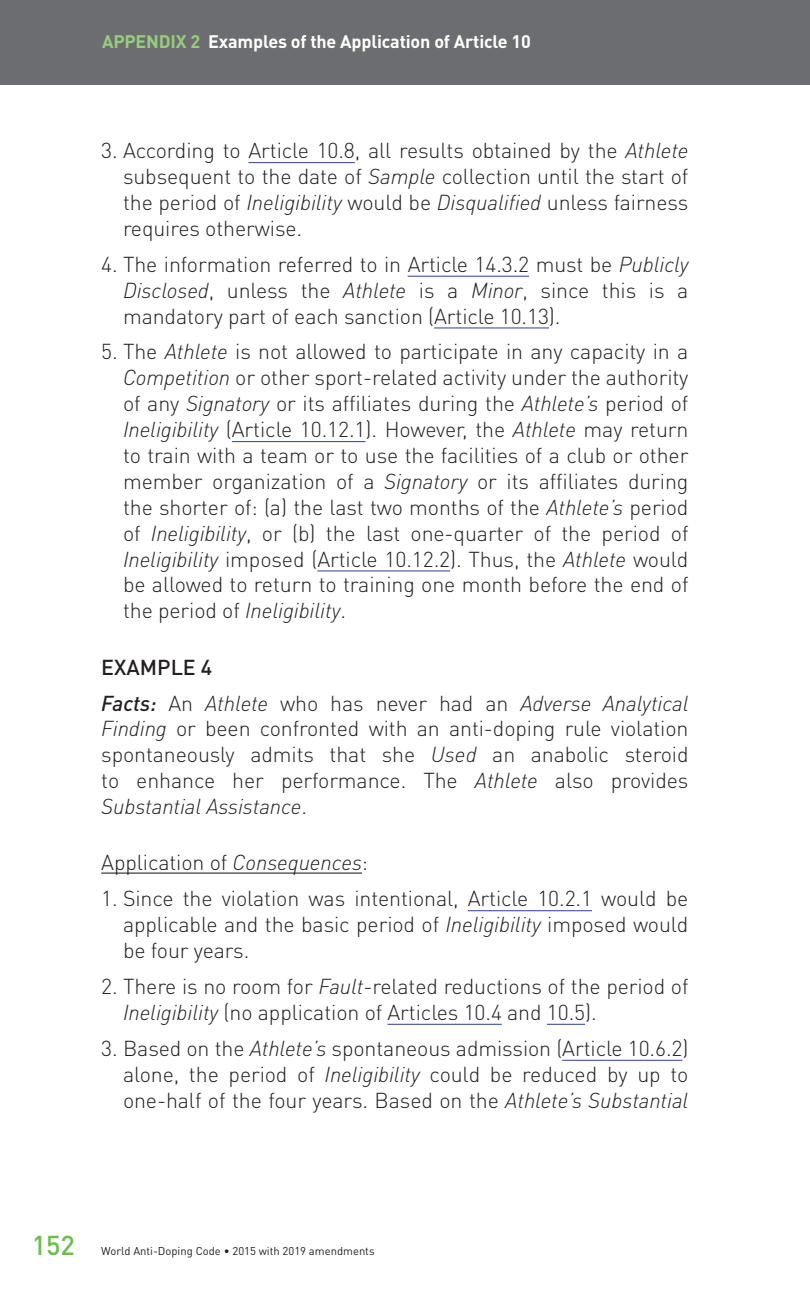
<style>
.page{position:relative;width:810px;height:1296px;background:#fff}
.page>*{position:absolute;margin:0;border:0;box-sizing:border-box;transform-origin:0 0}
.t1{font:500 27px "DINOT";color:#6cbe4b}
.t2{font:300 21.38px/25.9px "DINOT";letter-spacing:-.005em;color:#231f20;text-align:justify}
.t3{font:italic 300 21.38px/36px "DINOT";letter-spacing:-.005em;color:#231f20}
.t4{font:700 18px "DINOT";letter-spacing:-.01em;color:#fff}
.t5{font:11.25px "DINOT";color:#231f20}
.s1{color:#98cd7d}
.s2{font-style:italic}
.s3{font-weight:500;font-style:normal}
.s4{font-weight:500}
.s5{font-style:normal}
</style>
<div class="page">
<div style="left:0;top:0;width:810px;height:85px;background:#6c6d70"></div>
<hr style="left:248px;top:162px;width:107px;height:1px;background:#4553a3">
<hr style="left:408px;top:276px;width:121px;height:1px;background:#4553a3">
<hr style="left:434px;top:327px;width:115px;height:2px;background:#4553a3">
<hr style="left:232px;top:441px;width:133px;height:1px;background:#4553a3">
<hr style="left:317px;top:570px;width:133px;height:2px;background:#4553a3">
<hr style="left:101px;top:873px;width:261px;height:1px;background:#231f20">
<hr style="left:468px;top:910px;width:124px;height:1px;background:#4553a3">
<hr style="left:388px;top:1024px;width:114px;height:1px;background:#4553a3">
<hr style="left:547px;top:1024px;width:38px;height:1px;background:#4553a3">
<hr style="left:562px;top:1060px;width:120px;height:1px;background:#4553a3">
<p class="t4" style="left:102px;top:29px;width:430px"><span class="s1">APPENDIX 2</span> Examples of the Application of Article 10</p>
<p class="t2" style="left:123px;top:137px;width:567px;text-indent:-22px">3. According to Article 10.8, all results obtained by the <span class="s2">Athlete </span>subsequent to the date of <span class="s2">Sample</span> collection until the start of the period of <span class="s2">Ineligibility</span> would be <span class="s2">Disqualified</span> unless fairness requires otherwise.</p>
<p class="t2" style="left:123px;top:250px;width:567px;text-indent:-22px">4. The information referred to in Article 14.3.2 must be <span class="s2">Publicly Disclosed</span>, unless the <span class="s2">Athlete</span> is a <span class="s2">Minor</span>, since this is a mandatory part of each sanction (Article 10.13).</p>
<p class="t2" style="left:123px;top:338px;width:567px;text-indent:-22px">5. The <span class="s2">Athlete</span> is not allowed to participate in any capacity in a <span class="s2">Competition</span> or other sport-related activity under the authority of any <span class="s2">Signatory</span> or its affiliates during the <span class="s2">Athlete’s</span> period of <span class="s2">Ineligibility</span> (Article 10.12.1). However, the <span class="s2">Athlete</span> may return to train with a team or to use the facilities of a club or other member organization of a <span class="s2">Signatory</span> or its affiliates during the shorter of: (a) the last two months of the <span class="s2">Athlete’s</span> period of <span class="s2">Ineligibility</span>, or (b) the last one-quarter of the period of <span class="s2">Ineligibility</span> imposed (Article 10.12.2). Thus, the <span class="s2">Athlete</span> would be allowed to return to training one month before the end of the period of <span class="s2">Ineligibility</span>.</p>
<p class="t3" style="left:101px;top:648px;width:589px"><span class="s3">EXAMPLE 4<br></span><span class="s4">Facts:</span> <span class="s5">An</span> Athlete <span class="s5">who has never had an</span> Adverse Analytical</p>
<p class="t2" style="left:101px;top:715px;width:589px"><span class="s2">Finding</span> or been confronted with an anti-doping rule violation spontaneously admits that she <span class="s2">Used</span> an anabolic steroid to enhance her performance. The <span class="s2">Athlete</span> also provides <span class="s2">Substantial Assistance</span>.</p>
<p class="t2" style="left:101px;top:849px;width:268px">Application of <span class="s2">Consequences</span>:</p>
<p class="t2" style="left:123px;top:885px;width:567px;text-indent:-22px">1. Since the violation was intentional, Article 10.2.1 would be applicable and the basic period of <span class="s2">Ineligibility</span> imposed would be four years.</p>
<p class="t2" style="left:123px;top:973px;width:567px;text-indent:-22px">2. There is no room for <span class="s2">Fault</span>-related reductions of the period of<br><span class="s2">Ineligibility</span> (no application of Articles 10.4 and 10.5).</p>
<p class="t2" style="left:123px;top:1035px;width:567px;text-indent:-22px">3. Based on the <span class="s2">Athlete’s</span> spontaneous admission (Article 10.6.2) alone, the period of <span class="s2">Ineligibility</span> could be reduced by up to one-half of the four years. Based on the <span class="s2">Athlete’s Substantial</span></p>
<p class="t1" style="left:32px;top:1227px;width:45px">152</p>
<p class="t5" style="left:101px;top:1243px;width:275px">World Anti-Doping Code • 2015 with 2019 amendments</p>
</div>
